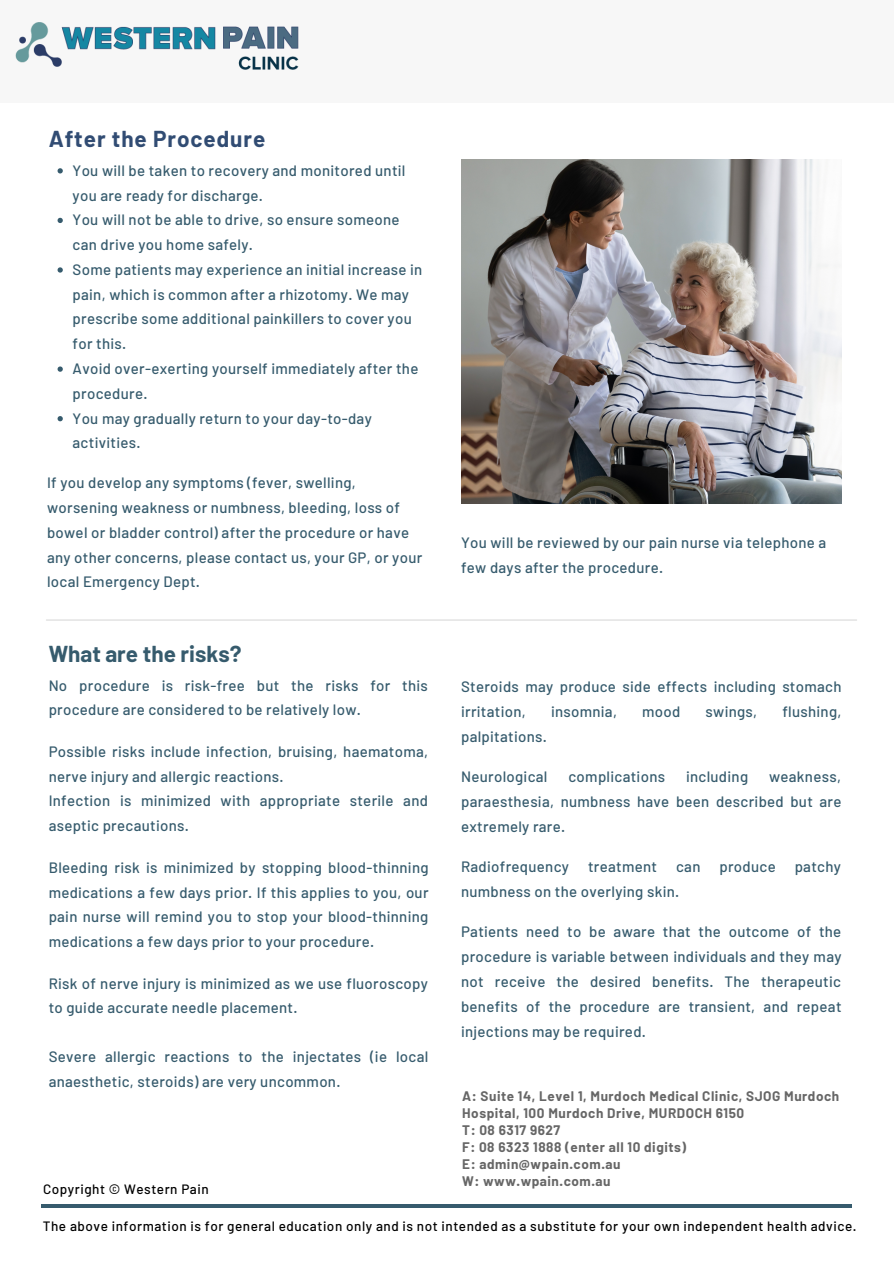
<style>
.page{position:relative;width:894px;height:1264px;background:#fff}
.page>*{position:absolute;margin:0;border:0;box-sizing:border-box;transform-origin:0 0}
.t1{font:700 22.5px "Barlow";letter-spacing:.04em;color:#314c73}
.t2{font:700 22.5px "Barlow";color:#365b6d}
.t3{font:500 15px/24.8px "Barlow";letter-spacing:.02em;color:#365b6d}
.t4{font:700 13.5px/17px "Barlow";letter-spacing:.04em;color:#666}
.t5{font:500 13.5px "Barlow";letter-spacing:.04em;color:#000}
</style>
<div class="page">
<hr style="left:42px;top:1204px;width:809px;height:3px;background:#365b6d">
<div style="left:0;top:0;width:893px;height:102px;background:#f7f7f7"></div>
<hr style="left:46px;top:619px;width:810px;height:1px;background:#d9d9d9">
<img style="left:15px;top:22px;width:284px;height:48px">
<img style="left:461px;top:160px;width:380px;height:343px">
<svg style="left:58px;top:168px;width:5px;height:5px"></svg>
<svg style="left:58px;top:218px;width:5px;height:5px"></svg>
<svg style="left:58px;top:267px;width:5px;height:5px"></svg>
<svg style="left:58px;top:366px;width:5px;height:6px"></svg>
<svg style="left:58px;top:416px;width:5px;height:5px"></svg>
<p class="t1" style="left:49px;top:124px;width:218px">After the Procedure</p>
<p class="t3" style="left:73px;top:157px;width:334px">You will be taken to recovery and monitored until you are ready for discharge.</p>
<p class="t3" style="left:73px;top:207px;width:328px">You will not be able to drive, so ensure someone can drive you home safely.</p>
<p class="t3" style="left:73px;top:256px;width:351px">Some patients may experience an initial increase in pain, which is common after a rhizotomy. We may prescribe some additional painkillers to cover you for this.</p>
<p class="t3" style="left:73px;top:355px;width:347px">Avoid over-exerting yourself immediately after the procedure.</p>
<p class="t3" style="left:73px;top:405px;width:301px">You may gradually return to your day-to-day activities.</p>
<p class="t3" style="left:47px;top:470px;width:376px">If you develop any symptoms (fever, swelling, worsening weakness or numbness, bleeding, loss of bowel or bladder control) after the procedure or have any other concerns, please contact us, your GP, or your local Emergency Dept.</p>
<p class="t3" style="left:461px;top:529px;width:367px">You will be reviewed by our pain nurse via telephone a few days after the procedure.</p>
<p class="t2" style="left:49px;top:639px;width:194px">What are the risks?</p>
<p class="t3" style="left:49px;top:672px;width:380px">No procedure is risk-free but the risks for this procedure are considered to be relatively low.</p>
<p class="t3" style="left:49px;top:739px;width:381px">Possible risks include infection, bruising, haematoma, nerve injury and allergic reactions.</p>
<p class="t3" style="left:49px;top:788px;width:381px">Infection is minimized with appropriate sterile and aseptic precautions.</p>
<p class="t3" style="left:49px;top:854px;width:381px;text-align:justify">Bleeding risk is minimized by stopping blood-thinning medications a few days prior. If this applies to you, our pain nurse will remind you to stop your blood-thinning medications a few days prior to your procedure.</p>
<p class="t3" style="left:49px;top:970px;width:380px">Risk of nerve injury is minimized as we use fluoroscopy to guide accurate needle placement.</p>
<p class="t3" style="left:49px;top:1043px;width:381px">Severe allergic reactions to the injectates (ie local anaesthetic, steroids) are very uncommon.</p>
<p class="t3" style="left:461px;top:673px;width:382px">Steroids may produce side effects including stomach irritation,</p>
<p class="t3" style="left:551px;top:698px;width:67px">insomnia,</p>
<p class="t3" style="left:642px;top:698px;width:40px">mood</p>
<p class="t3" style="left:705px;top:698px;width:53px">swings,</p>
<p class="t3" style="left:782px;top:698px;width:61px">flushing,</p>
<p class="t3" style="left:461px;top:723px;width:87px">palpitations.</p>
<p class="t3" style="left:461px;top:763px;width:88px">Neurological</p>
<p class="t3" style="left:568px;top:763px;width:98px">complications</p>
<p class="t3" style="left:685px;top:763px;width:64px">including</p>
<p class="t3" style="left:461px;top:763px;width:382px;text-align:justify;text-indent:308px">weakness, paraesthesia, numbness have been described but are extremely rare.</p>
<p class="t3" style="left:461px;top:853px;width:109px">Radiofrequency</p>
<p class="t3" style="left:588px;top:853px;width:71px">treatment</p>
<p class="t3" style="left:676px;top:853px;width:26px">can</p>
<p class="t3" style="left:719px;top:853px;width:58px">produce</p>
<p class="t3" style="left:794px;top:853px;width:48px">patchy</p>
<p class="t3" style="left:461px;top:878px;width:220px">numbness on the overlying skin.</p>
<p class="t3" style="left:461px;top:918px;width:382px;text-align:justify">Patients need to be aware that the outcome of the procedure is variable between individuals and they may not receive the desired benefits. The therapeutic benefits of the procedure are transient, and repeat injections may be required.</p>
<p class="t4" style="left:462px;top:1087px;width:378px">A: Suite 14, Level 1, Murdoch Medical Clinic, SJOG Murdoch<br>Hospital, 100 Murdoch Drive, MURDOCH 6150</p>
<p class="t4" style="left:462px;top:1121px;width:100px">T: 08 6317 9627</p>
<p class="t4" style="left:462px;top:1137px;width:225px">F: 08 6323 1888 (enter all 10 digits)</p>
<p class="t4" style="left:462px;top:1154px;width:160px">E: admin@wpain.com.au</p>
<p class="t4" style="left:462px;top:1171px;width:150px">W: www.wpain.com.au</p>
<p class="t5" style="left:43px;top:1217px;width:815px">The above information is for general education only and is not intended as a substitute for your own independent health advice.</p>
<p class="t5" style="left:43px;top:1180px;width:167px">Copyright © Western Pain</p>
</div>
